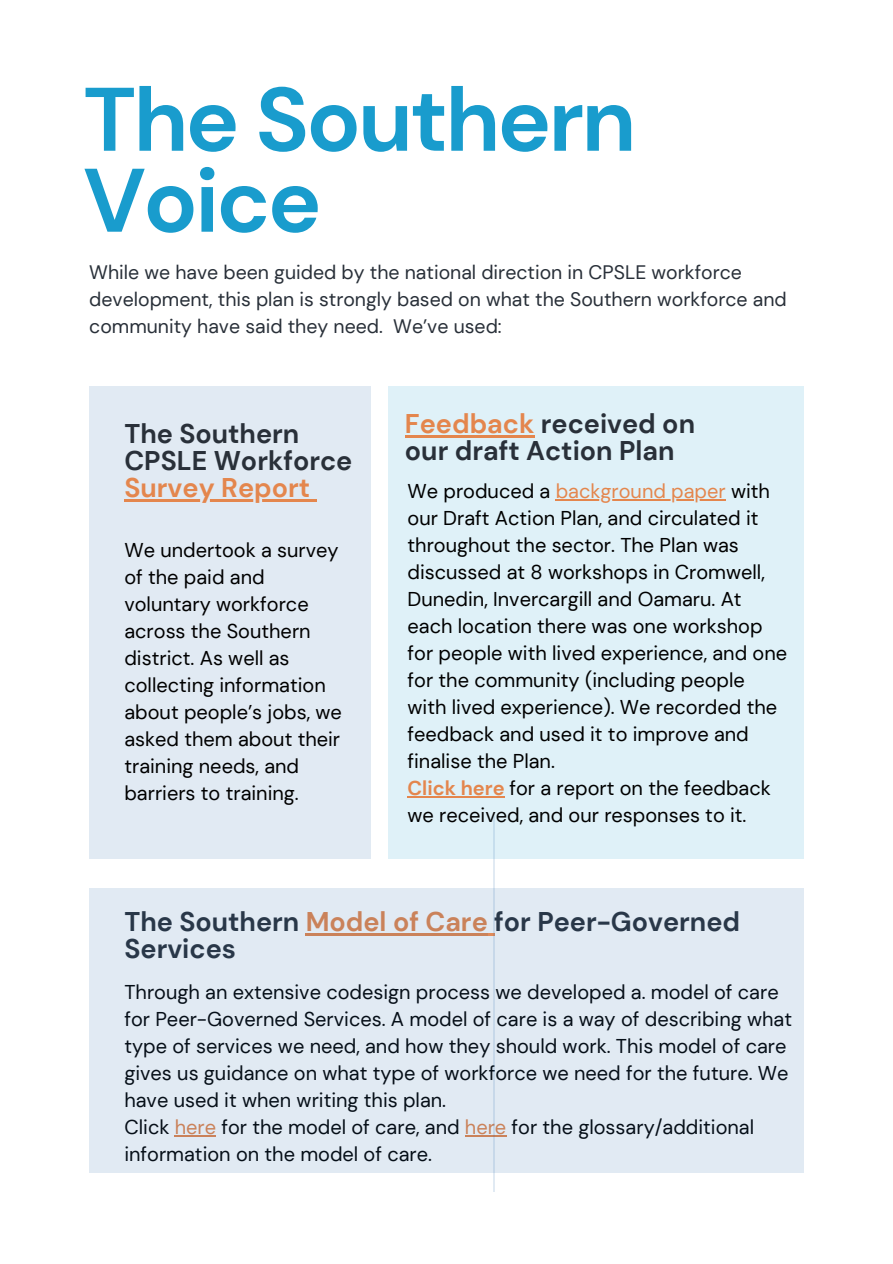
<style>
.page{position:relative;width:893px;height:1264px;background:#fff}
.page>*{position:absolute;margin:0;border:0;box-sizing:border-box;transform-origin:0 0}
.t1{font:700 89.85px/81px "DM Sans";letter-spacing:-.03em;color:#199ccd}
.t2{font:700 27px/27px "DM Sans";color:#293039}
.t3{font:700 27px "DM Sans";color:#e4864d}
.t4{font:19.95px/27px "DM Sans";color:#000}
.t5{font:19.5px/27px "DM Sans";color:#293039}
.s1{color:#e4864d}
.s2{font-weight:700;color:#e4864d}
</style>
<div class="page">
<div style="left:388px;top:386px;width:415px;height:472px;background:#dff1f8"></div>
<div style="left:89px;top:386px;width:281px;height:472px;background:#e1eaf3"></div>
<hr style="left:555px;top:499px;width:170px;height:1px;background:#e4864d">
<hr style="left:407px;top:796px;width:97px;height:1px;background:#e4864d">
<div style="left:89px;top:887px;width:714px;height:285px;background:#e1eaf3"></div>
<hr style="left:493px;top:816px;width:1px;height:375px;background:#296aad">
<hr style="left:405px;top:435px;width:129px;height:2px;background:#e4864d">
<hr style="left:124px;top:499px;width:186px;height:2px;background:#e4864d">
<svg style="left:310px;top:499px;width:6px;height:2px"></svg>
<h1 class="t1" style="left:83px;top:80px;width:554px">The Southern<br>Voice</h1>
<p class="t5" style="left:89px;top:259px;width:699px">While we have been guided by the national direction in CPSLE workforce development, this plan is strongly based on what the Southern workforce and community have said they need. We’ve used:</p>
<h2 class="t2" style="left:124px;top:420px;width:229px">The Southern<br>CPSLE Workforce</h2>
<h2 class="t3" style="left:124px;top:470px;width:187px">Survey Report</h2>
<p class="t4" style="left:124px;top:536px;width:219px">We undertook a survey of the paid and voluntary workforce across the Southern district. As well as collecting information about people’s jobs, we asked them about their training needs, and barriers to training.</p>
<h2 class="t2" style="left:405px;top:410px;width:291px"><span class="s1">Feedback</span> received on our draft Action Plan</h2>
<p class="t4" style="left:407px;top:478px;width:381px">We produced a <span class="s1">background paper</span> with our Draft Action Plan, and circulated it throughout the sector. The Plan was discussed at 8 workshops in Cromwell, Dunedin, Invercargill and Oamaru. At each location there was one workshop for people with lived experience, and one for the community (including people with lived experience). We recorded the feedback and used it to improve and finalise the Plan.<br><span class="s2">Click here</span> for a report on the feedback we received, and our responses to it.</p>
<h2 class="t2" style="left:124px;top:908px;width:617px">The Southern <span class="s1">Model of Care</span> for Peer-Governed<br>Services</h2>
<p class="t4" style="left:124px;top:978px;width:669px">Through an extensive codesign process we developed a. model of care for Peer-Governed Services. A model of care is a way of describing what type of services we need, and how they should work. This model of care gives us guidance on what type of workforce we need for the future. We have used it when writing this plan.<br>Click <span class="s1">here</span> for the model of care, and <span class="s1">here</span> for the glossary/additional information on the model of care.</p>
</div>
